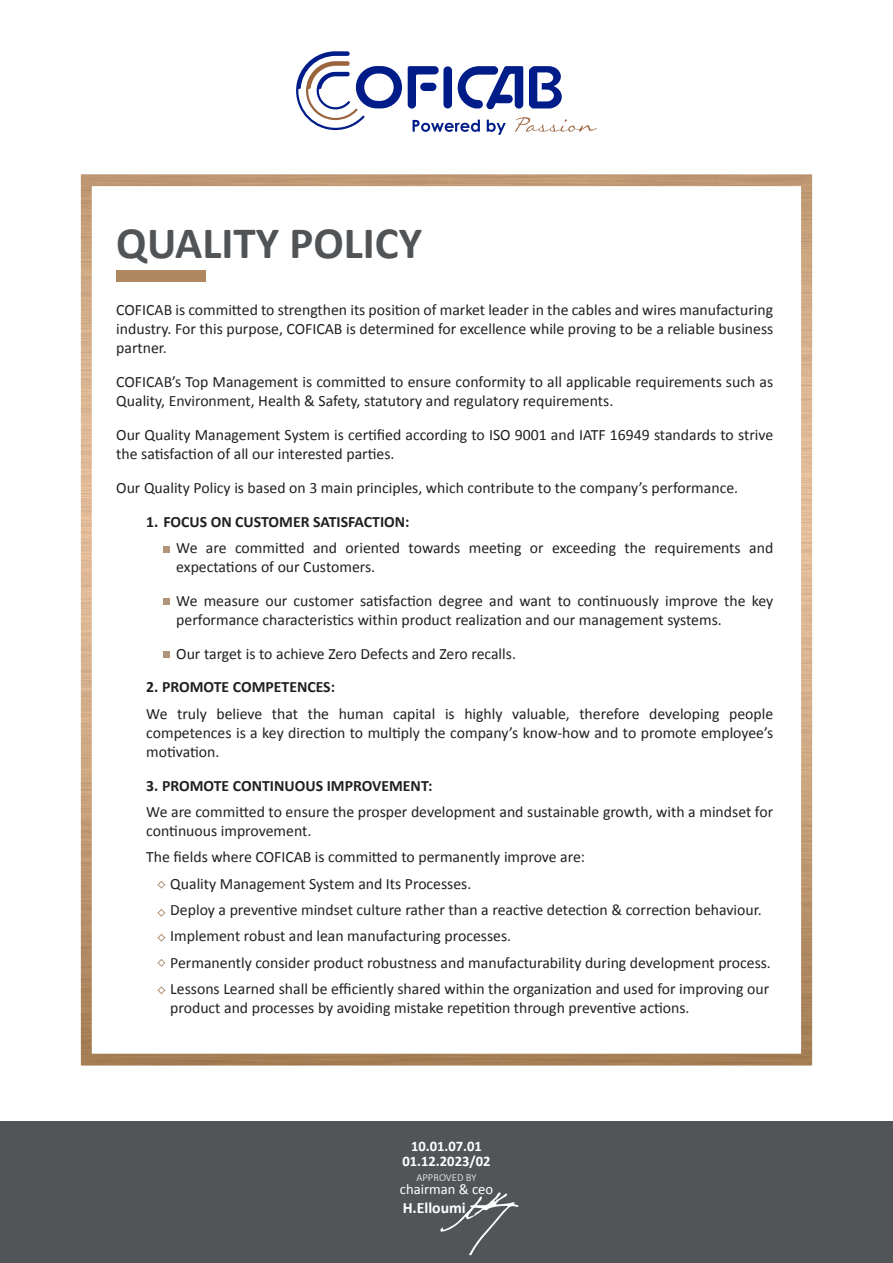
<style>
.page{position:relative;width:893px;height:1263px;background:#fff}
.page>*{position:absolute;margin:0;border:0;box-sizing:border-box;transform-origin:0 0}
.t1{font:700 45px "Calibri";color:#505457}
.t2{font:15.75px/18.9px "Calibri";color:#231f20}
.t3{font:700 15.75px "Calibri";color:#231f20}
.t4{font:700 15.75px "Calibri";color:#fff}
.t5{font:700 14.62px/14.9px "Calibri";color:#fff;text-align:center}
.t6{font:14.62px "Calibri";color:#fff}
.t7{font:300 10.73px "Calibri";color:#fff}
</style>
<div class="page">
<div style="left:443px;top:66px;width:9px;height:42px;background:#001c88;border-radius:4px"></div>
<svg style="left:296px;top:51px;width:106px;height:79px"></svg>
<svg style="left:408px;top:66px;width:31px;height:43px"></svg>
<div style="left:420px;top:83px;width:16px;height:8px;background:#001c88;border-radius:4px"></div>
<svg style="left:458px;top:66px;width:65px;height:44px"></svg>
<svg style="left:529px;top:66px;width:33px;height:42px"></svg>
<svg style="left:413px;top:120px;width:67px;height:12px"></svg>
<svg style="left:487px;top:120px;width:19px;height:15px"></svg>
<svg style="left:515px;top:117px;width:82px;height:15px"></svg>
<div style="left:0;top:1122px;width:893px;height:141px;background:#515558"></div>
<svg style="left:440px;top:1192px;width:78px;height:64px"></svg>
<img style="left:81px;top:174px;width:731px;height:891px">
<div style="left:163px;top:546px;width:7px;height:7px;background:#b0957b"></div>
<div style="left:163px;top:598px;width:7px;height:7px;background:#b0957b"></div>
<div style="left:163px;top:651px;width:7px;height:6px;background:#b0957b"></div>
<svg style="left:157px;top:880px;width:9px;height:9px"></svg>
<svg style="left:157px;top:908px;width:9px;height:9px"></svg>
<svg style="left:157px;top:933px;width:9px;height:9px"></svg>
<svg style="left:157px;top:958px;width:9px;height:9px"></svg>
<svg style="left:157px;top:986px;width:9px;height:9px"></svg>
<div style="left:116px;top:270px;width:89px;height:12px;background:#ae875e"></div>
<h1 class="t1" style="left:116px;top:211px;width:307px">QUALITY POLICY</h1>
<p class="t2" style="left:116px;top:300px;width:659px;text-align:justify">COFICAB is committed to strengthen its position of market leader in the cables and wires manufacturing industry. For this purpose, COFICAB is determined for excellence while proving to be a reliable business partner.</p>
<p class="t2" style="left:116px;top:372px;width:658px">COFICAB’s Top Management is committed to ensure conformity to all applicable requirements such as<br>Quality, Environment, Health &amp; Safety, statutory and regulatory requirements.</p>
<p class="t2" style="left:116px;top:425px;width:658px">Our Quality Management System is certified according to ISO 9001 and IATF 16949 standards to strive the satisfaction of all our interested parties.</p>
<p class="t2" style="left:116px;top:477px;width:623px">Our Quality Policy is based on 3 main principles, which contribute to the company’s performance.</p>
<p class="t3" style="left:146px;top:510px;width:265px">1. FOCUS ON CUSTOMER SATISFACTION:</p>
<p class="t2" style="left:176px;top:538px;width:598px">We are committed and oriented towards meeting or exceeding the requirements and expectations of our Customers.</p>
<p class="t2" style="left:176px;top:591px;width:598px">We measure our customer satisfaction degree and want to continuously improve the key performance characteristics within product realization and our management systems.</p>
<p class="t2" style="left:176px;top:643px;width:341px">Our target is to achieve Zero Defects and Zero recalls.</p>
<p class="t3" style="left:146px;top:676px;width:190px">2. PROMOTE COMPETENCES:</p>
<p class="t2" style="left:146px;top:704px;width:628px;text-align:justify">We truly believe that the human capital is highly valuable, therefore developing people competences is a key direction to multiply the company’s know-how and to promote employee’s motivation.</p>
<p class="t3" style="left:146px;top:774px;width:288px">3. PROMOTE CONTINUOUS IMPROVEMENT:</p>
<p class="t2" style="left:146px;top:802px;width:628px">We are committed to ensure the prosper development and sustainable growth, with a mindset for continuous improvement.</p>
<p class="t2" style="left:170px;top:843px;width:602px;line-height:26.4px;text-indent:-24px">The fields where COFICAB is committed to permanently improve are:<br>Quality Management System and Its Processes.<br>Deploy a preventive mindset culture rather than a reactive detection &amp; correction behaviour.<br>Implement robust and lean manufacturing processes.<br>Permanently consider product robustness and manufacturability during development process.<br>Lessons Learned shall be efficiently shared within the organization and used for improving our</p>
<p class="t2" style="left:170px;top:998px;width:521px">product and processes by avoiding mistake repetition through preventive actions.</p>
<p class="t5" style="left:402px;top:1138px;width:90px">10.01.07.01<br>01.12.2023/02</p>
<p class="t7" style="left:416px;top:1171px;width:61px">APPROVED BY</p>
<p class="t6" style="left:400px;top:1178px;width:95px">chairman &amp; ceo</p>
<p class="t4" style="left:403px;top:1196px;width:65px">H.Elloumi</p>
</div>
